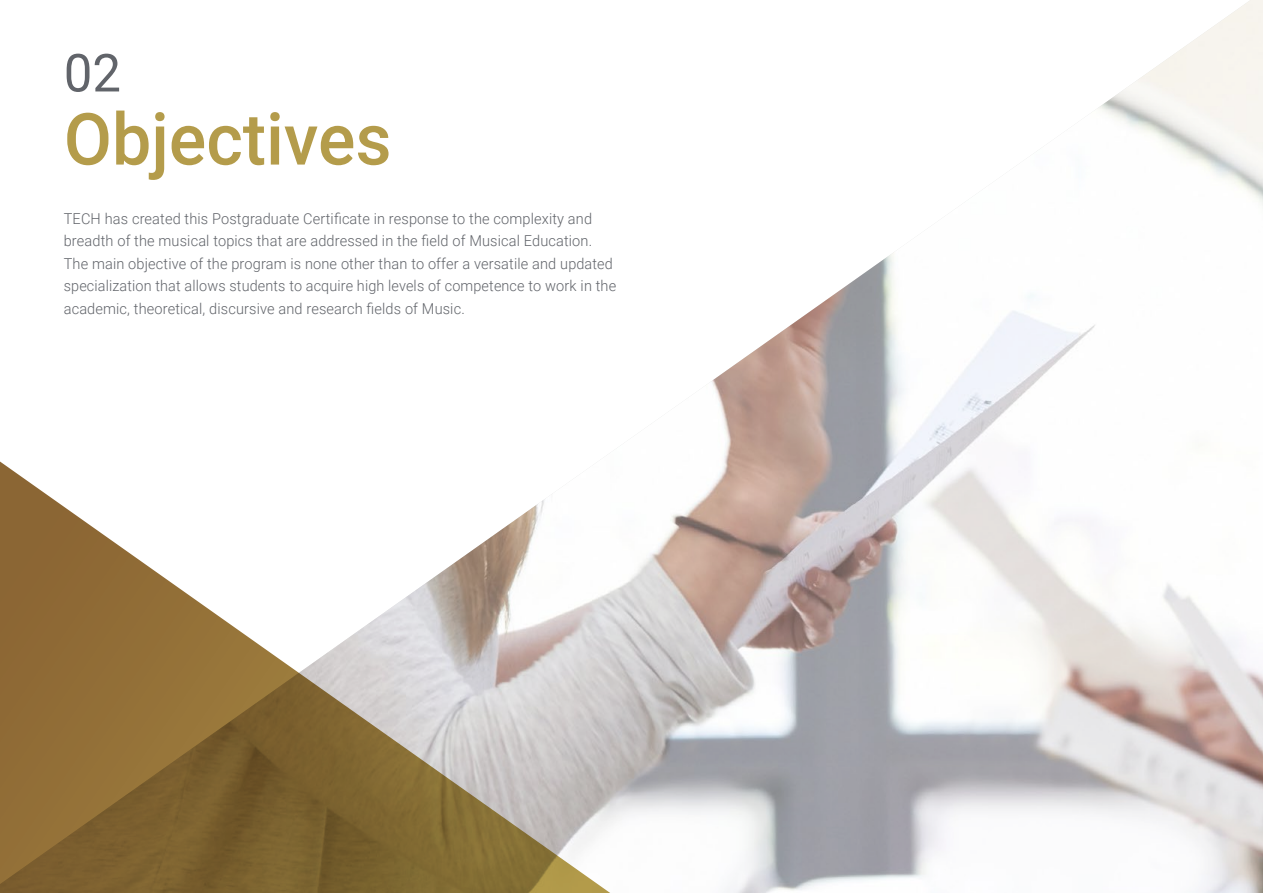
<style>
.page{position:relative;width:1263px;height:893px;background:#fff}
.page>*{position:absolute;margin:0;border:0;box-sizing:border-box;transform-origin:0 0}
.t1{font:500 72px "Roboto";color:#b49c4b}
.t2{font:52.5px "Roboto";color:#61646a}
.t3{font:300 15px/22.5px "Roboto";letter-spacing:.01em;color:#61646a}
</style>
<div class="page">
<img style="left:640px;top:0;width:623px;height:893px">
<svg style="left:0;top:461px;width:640px;height:432px"></svg>
<h2 class="t2" style="left:64px;top:36px;width:59px">02</h2>
<h1 class="t1" style="left:64px;top:89px;width:329px">Objectives</h1>
<p class="t3" style="left:64px;top:207px;width:554px">TECH has created this Postgraduate Certificate in response to the complexity and breadth of the musical topics that are addressed in the field of Musical Education.<br>The main objective of the program is none other than to offer a versatile and updated specialization that allows students to acquire high levels of competence to work in the academic, theoretical, discursive and research fields of Music.</p>
</div>
